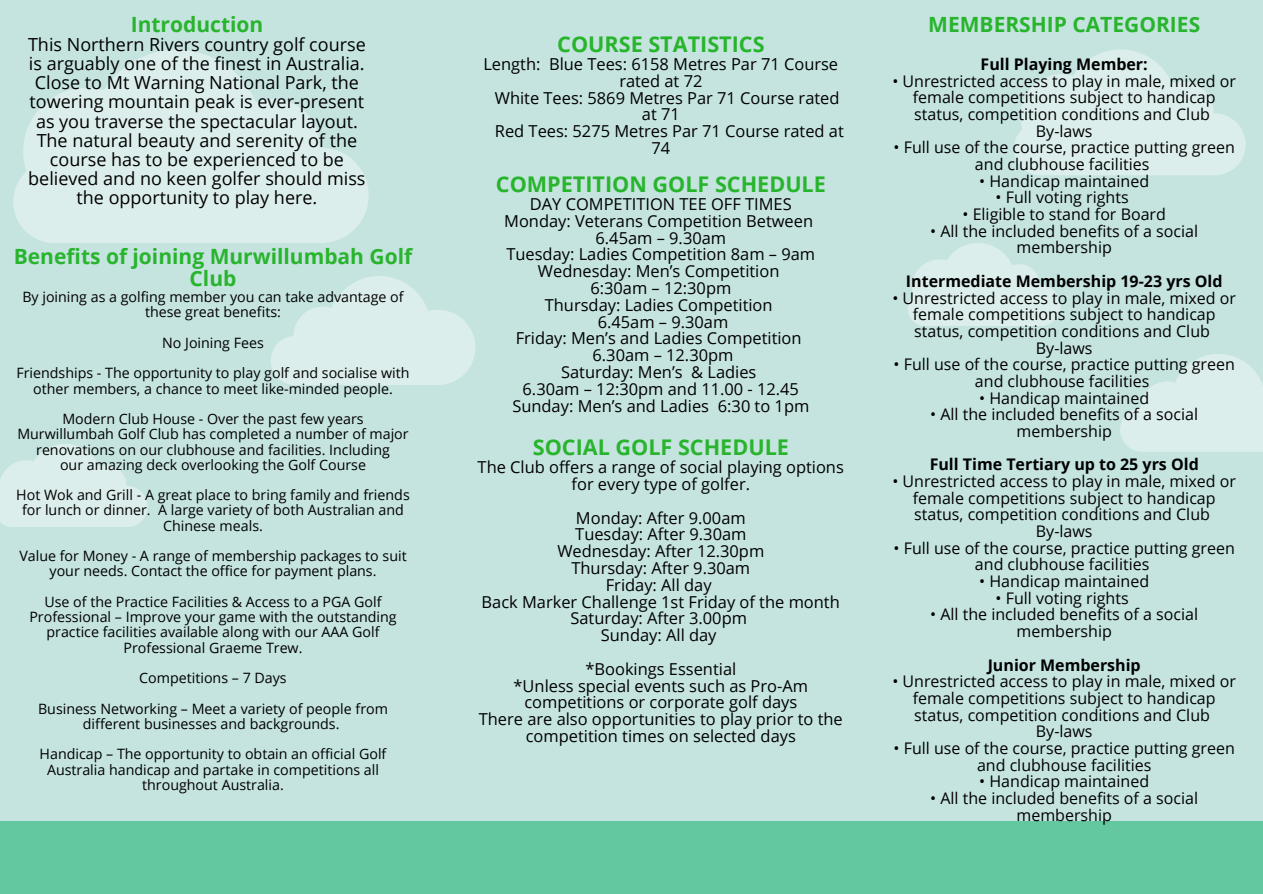
<style>
.page{position:relative;width:1263px;height:894px;background:#fff}
.page>*{position:absolute;margin:0;border:0;box-sizing:border-box;transform-origin:0 0}
.t1{font:700 21.6px "Open Sans";color:#29b42d}
.t2{font:700 21px/22.4px "Open Sans";color:#29b42d;text-align:center}
.t3{font:18px/19px "Open Sans";color:#000;text-align:center}
.t4{font:16.5px/16.8px "Open Sans";color:#000;text-align:center}
.t5{font:16.05px/16.6px "Open Sans";color:#000;text-align:center}
.t6{font:700 16.05px "Open Sans";color:#000}
.t7{font:14.25px/15.3px "Open Sans";color:#000;text-align:center}
</style>
<div class="page">
<div style="left:0;top:0;width:1263px;height:893px;background:#c5e4e0"></div>
<div style="left:0;top:821px;width:1263px;height:72px;background:#63c8a0"></div>
<svg style="left:1014px;top:50px;width:231px;height:125px"></svg>
<svg style="left:271px;top:276px;width:204px;height:108px"></svg>
<svg style="left:1120px;top:354px;width:143px;height:97px"></svg>
<svg style="left:14px;top:50px;width:355px;height:193px;fill:#dceeec"></svg>
<svg style="left:0;top:444px;width:148px;height:82px"></svg>
<svg style="left:908px;top:243px;width:153px;height:82px"></svg>
<h2 class="t2" style="left:131px;top:13px;width:134px">Introduction</h2>
<p class="t3" style="left:28px;top:35px;width:339px">This Northern Rivers country golf course is arguably one of the finest in Australia.<br>Close to Mt Warning National Park, the towering mountain peak is ever-present as you traverse the spectacular layout.<br>The natural beauty and serenity of the course has to be experienced to be believed and no keen golfer should miss the opportunity to play here.</p>
<h2 class="t2" style="left:14px;top:244px;width:400px">Benefits of joining Murwillumbah Golf<br>Club</h2>
<p class="t7" style="left:22px;top:289px;width:383px">By joining as a golfing member you can take advantage of these great benefits:</p>
<p class="t7" style="left:16px;top:327px;width:395px;line-height:30.5px">No Joining Fees<br>Friendships - The opportunity to play golf and socialise with</p>
<p class="t7" style="left:33px;top:372px;width:361px;line-height:30.5px">other members, a chance to meet like-minded people.<br>Modern Club House - Over the past few years</p>
<p class="t7" style="left:17px;top:426px;width:393px">Murwillumbah Golf Club has completed a number of major renovations on our clubhouse and facilities. Including<br>our amazing deck overlooking the Golf Course</p>
<p class="t7" style="left:16px;top:487px;width:395px">Hot Wok and Grill - A great place to bring family and friends for lunch or dinner. A large variety of both Australian and<br>Chinese meals.</p>
<p class="t7" style="left:19px;top:548px;width:389px">Value for Money - A range of membership packages to suit your needs. Contact the office for payment plans.</p>
<p class="t7" style="left:29px;top:593px;width:369px">Use of the Practice Facilities &amp; Access to a PGA Golf Professional – Improve your game with the outstanding practice facilities available along with our AAA Golf Professional Graeme Trew.</p>
<p class="t7" style="left:38px;top:662px;width:351px;line-height:30.5px">Competitions – 7 Days<br>Business Networking – Meet a variety of people from</p>
<p class="t7" style="left:40px;top:707px;width:348px;line-height:30.5px">different businesses and backgrounds.<br>Handicap – The opportunity to obtain an official Golf</p>
<p class="t7" style="left:47px;top:761px;width:333px">Australia handicap and partake in competitions all throughout Australia.</p>
<h1 class="t1" style="left:557px;top:29px;width:209px">COURSE STATISTICS</h1>
<p class="t4" style="left:483px;top:55px;width:356px">Length: Blue Tees: 6158 Metres Par 71 Course</p>
<p class="t4" style="left:619px;top:72px;width:85px">rated at 72</p>
<p class="t4" style="left:495px;top:89px;width:346px">White Tees: 5869 Metres Par 71 Course rated</p>
<p class="t4" style="left:642px;top:106px;width:39px">at 71</p>
<p class="t4" style="left:495px;top:122px;width:350px">Red Tees: 5275 Metres Par 71 Course rated at</p>
<p class="t4" style="left:651px;top:139px;width:20px">74</p>
<h1 class="t1" style="left:496px;top:169px;width:331px">COMPETITION GOLF SCHEDULE</h1>
<p class="t4" style="left:504px;top:195px;width:313px">DAY COMPETITION TEE OFF TIMES<br>Monday: Veterans Competition Between<br>6.45am – 9.30am<br>Tuesday: Ladies Competition 8am – 9am<br>Wednesday: Men’s Competition<br>6:30am – 12:30pm<br>Thursday: Ladies Competition<br>6.45am – 9.30am<br>Friday: Men’s and Ladies Competition<br>6.30am – 12.30pm<br>Saturday: Men’s &amp; Ladies<br>6.30am – 12:30pm and 11.00 - 12.45<br>Sunday: Men’s and Ladies 6:30 to 1pm</p>
<h1 class="t1" style="left:533px;top:432px;width:258px">SOCIAL GOLF SCHEDULE</h1>
<p class="t4" style="left:478px;top:458px;width:368px">The Club offers a range of social playing options for every type of golfer.</p>
<p class="t4" style="left:482px;top:508px;width:360px">Monday: After 9.00am<br>Tuesday: After 9.30am<br>Wednesday: After 12.30pm<br>Thursday: After 9.30am<br>Friday: All day<br>Back Marker Challenge 1st Friday of the month<br>Saturday: After 3.00pm<br>Sunday: All day</p>
<p class="t4" style="left:479px;top:659px;width:365px">*Bookings Essential<br>*Unless special events such as Pro-Am competitions or corporate golf days<br>There are also opportunities to play prior to the competition times on selected days</p>
<h2 class="t2" style="left:928px;top:13px;width:273px">MEMBERSHIP CATEGORIES</h2>
<p class="t6" style="left:981px;top:53px;width:169px">Full Playing Member:</p>
<p class="t5" style="left:892px;top:72px;width:345px">• Unrestricted access to play in male, mixed or female competitions subject to handicap status, competition conditions and Club By-laws</p>
<p class="t5" style="left:894px;top:139px;width:343px">• Full use of the course, practice putting green and clubhouse facilities</p>
<p class="t5" style="left:979px;top:172px;width:171px">• Handicap maintained</p>
<p class="t5" style="left:996px;top:189px;width:135px">• Full voting rights</p>
<p class="t5" style="left:962px;top:205px;width:205px">• Eligible to stand for Board</p>
<p class="t5" style="left:930px;top:222px;width:269px">• All the included benefits of a social membership</p>
<p class="t6" style="left:906px;top:269px;width:318px">Intermediate Membership 19-23 yrs Old</p>
<p class="t5" style="left:892px;top:289px;width:345px">• Unrestricted access to play in male, mixed or female competitions subject to handicap status, competition conditions and Club By-laws</p>
<p class="t5" style="left:894px;top:355px;width:343px">• Full use of the course, practice putting green and clubhouse facilities</p>
<p class="t5" style="left:979px;top:389px;width:171px">• Handicap maintained</p>
<p class="t5" style="left:930px;top:405px;width:269px">• All the included benefits of a social membership</p>
<p class="t6" style="left:930px;top:453px;width:271px">Full Time Tertiary up to 25 yrs Old</p>
<p class="t5" style="left:892px;top:472px;width:345px">• Unrestricted access to play in male, mixed or female competitions subject to handicap status, competition conditions and Club By-laws</p>
<p class="t5" style="left:894px;top:539px;width:343px">• Full use of the course, practice putting green and clubhouse facilities</p>
<p class="t5" style="left:979px;top:572px;width:171px">• Handicap maintained</p>
<p class="t5" style="left:996px;top:589px;width:135px">• Full voting rights</p>
<p class="t5" style="left:930px;top:605px;width:269px">• All the included benefits of a social membership</p>
<p class="t6" style="left:988px;top:653px;width:155px">Junior Membership</p>
<p class="t5" style="left:892px;top:672px;width:345px">• Unrestricted access to play in male, mixed or female competitions subject to handicap status, competition conditions and Club By-laws</p>
<p class="t5" style="left:894px;top:739px;width:343px">• Full use of the course, practice putting green and clubhouse facilities</p>
<p class="t5" style="left:979px;top:772px;width:171px">• Handicap maintained</p>
<p class="t5" style="left:930px;top:789px;width:269px">• All the included benefits of a social membership</p>
</div>
